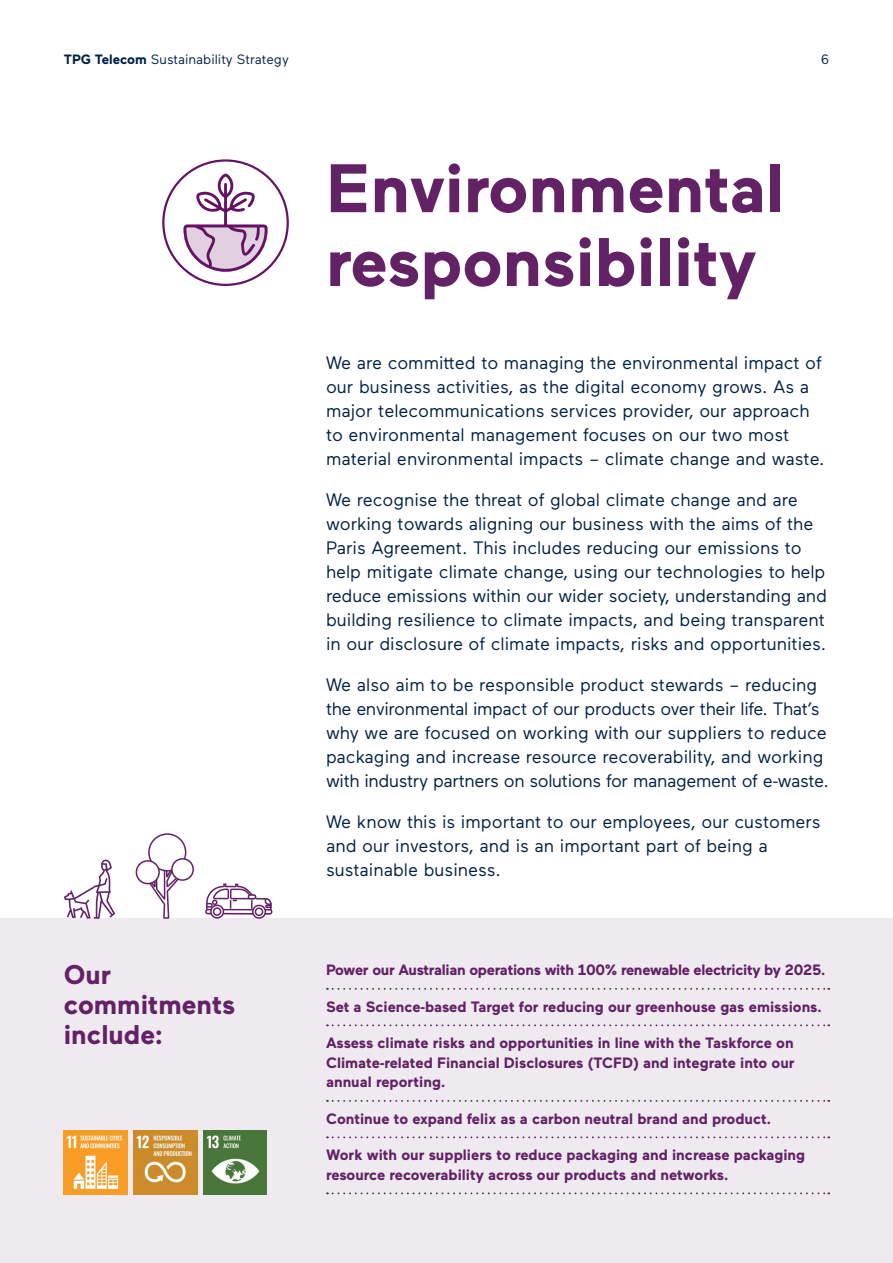
<style>
.page{position:relative;width:893px;height:1263px;background:#fff}
.page>*{position:absolute;margin:0;border:0;box-sizing:border-box;transform-origin:0 0}
.t1{font:700 68.55px/73.8px "Maax";color:#632166}
.t2{font:700 27px/30px "Maax";color:#632166}
.t3{font:18px/24px "Maax";color:#002145}
.t4{font:700 15px/19.5px "Maax";color:#632166;text-align:justify}
.t5{font:700 15px "Maax";letter-spacing:-.02em;color:#632166}
.t6{font:13.5px "Maax";color:#002145}
.s1{font-weight:700}
</style>
<div class="page">
<div style="left:0;top:918px;width:893px;height:345px;background:#efe9f0"></div>
<svg style="left:327px;top:988px;width:502px;height:2px"></svg>
<svg style="left:327px;top:1024px;width:502px;height:2px"></svg>
<svg style="left:327px;top:1100px;width:502px;height:2px"></svg>
<svg style="left:327px;top:1136px;width:502px;height:2px"></svg>
<svg style="left:327px;top:1192px;width:502px;height:2px"></svg>
<svg style="left:162px;top:159px;width:127px;height:127px"></svg>
<svg style="left:136px;top:833px;width:58px;height:86px"></svg>
<svg style="left:64px;top:859px;width:51px;height:60px"></svg>
<svg style="left:205px;top:883px;width:67px;height:36px"></svg>
<img style="left:64px;top:1130px;width:63px;height:64px">
<img style="left:203px;top:1130px;width:64px;height:64px">
<img style="left:134px;top:1130px;width:63px;height:64px">
<p class="t6" style="left:64px;top:50px;width:227px"><span class="s1">TPG Telecom</span> Sustainability Strategy</p>
<p class="t6" style="left:821px;top:50px;width:10px">6</p>
<h1 class="t1" style="left:326px;top:148px;width:460px">Environmental responsibility</h1>
<h2 class="t2" style="left:64px;top:958px;width:173px">Our commitments include:</h2>
<p class="t3" style="left:326px;top:350px;width:500px">We are committed to managing the environmental impact of our business activities, as the digital economy grows. As a major telecommunications services provider, our approach to environmental management focuses on our two most material environmental impacts – climate change and waste.</p>
<p class="t3" style="left:326px;top:487px;width:502px">We recognise the threat of global climate change and are working towards aligning our business with the aims of the Paris Agreement. This includes reducing our emissions to help mitigate climate change, using our technologies to help reduce emissions within our wider society, understanding and building resilience to climate impacts, and being transparent in our disclosure of climate impacts, risks and opportunities.</p>
<p class="t3" style="left:326px;top:672px;width:504px">We also aim to be responsible product stewards – reducing the environmental impact of our products over their life. That’s why we are focused on working with our suppliers to reduce packaging and increase resource recoverability, and working with industry partners on solutions for management of e-waste.</p>
<p class="t3" style="left:326px;top:809px;width:496px">We know this is important to our employees, our customers and our investors, and is an important part of being a sustainable business.</p>
<p class="t5" style="left:326px;top:960px;width:501px">Power our Australian operations with 100% renewable electricity by 2025.</p>
<p class="t4" style="left:326px;top:996px;width:497px">Set a Science-based Target for reducing our greenhouse gas emissions.</p>
<p class="t4" style="left:326px;top:1032px;width:470px">Assess climate risks and opportunities in line with the Taskforce on Climate-related Financial Disclosures (TCFD) and integrate into our annual reporting.</p>
<p class="t4" style="left:326px;top:1108px;width:446px">Continue to expand felix as a carbon neutral brand and product.</p>
<p class="t4" style="left:326px;top:1144px;width:481px">Work with our suppliers to reduce packaging and increase packaging resource recoverability across our products and networks.</p>
</div>
